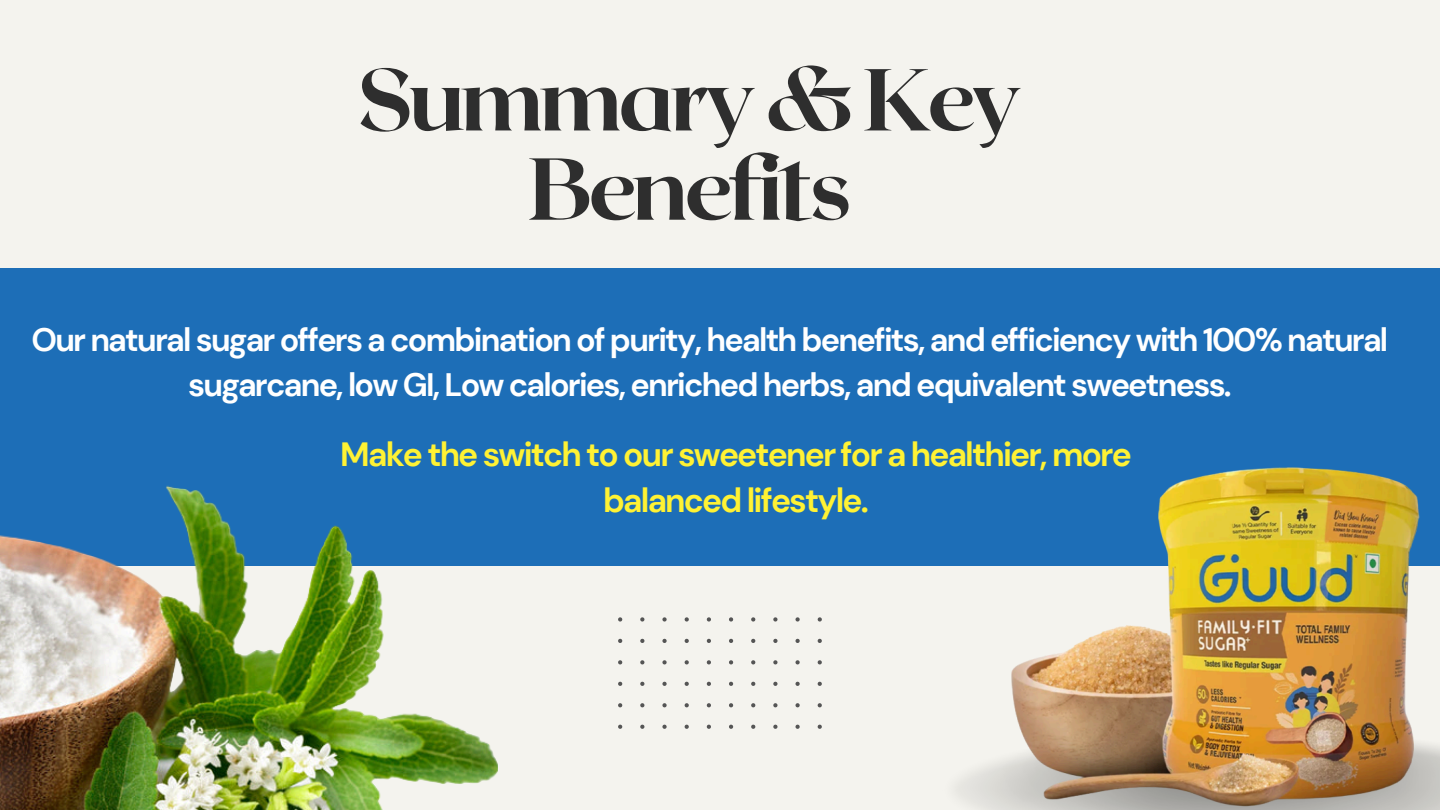
<style>
.page{position:relative;width:1440px;height:810px;background:#f4f3ee}
.page>*{position:absolute;margin:0;border:0;box-sizing:border-box;transform-origin:0 0}
.t1{font:800 87.6px/89.2px "Roxborough CF";letter-spacing:-.055em;color:#2e2e2e;text-align:center}
.t2{font:700 33.6px/46.5px "DM Sans";letter-spacing:-.055em;color:#fff234;text-align:center}
.t3{font:700 32.4px/45.1px "DM Sans";letter-spacing:-.055em;color:#fff;text-align:center}
</style>
<div class="page">
<svg style="left:618px;top:617px;width:204px;height:112px"></svg>
<div style="left:0;top:268px;width:1440px;height:298px;background:#1d6eb7"></div>
<img style="left:0;top:486px;width:497px;height:324px">
<img style="left:979px;top:467px;width:461px;height:343px">
<p class="t1" style="left:357px;top:51px;width:667px">Summary&amp;Key<br>Benefits</p>
<p class="t3" style="left:31px;top:317px;width:1358px">Our natural sugar offers a combination of purity, health benefits, and efficiency with 100% natural sugarcane, low GI, Low calories, enriched herbs, and equivalent sweetness.</p>
<p class="t2" style="left:340px;top:431px;width:793px">Make the switch to our sweetener for a healthier, more balanced lifestyle.</p>
</div>
